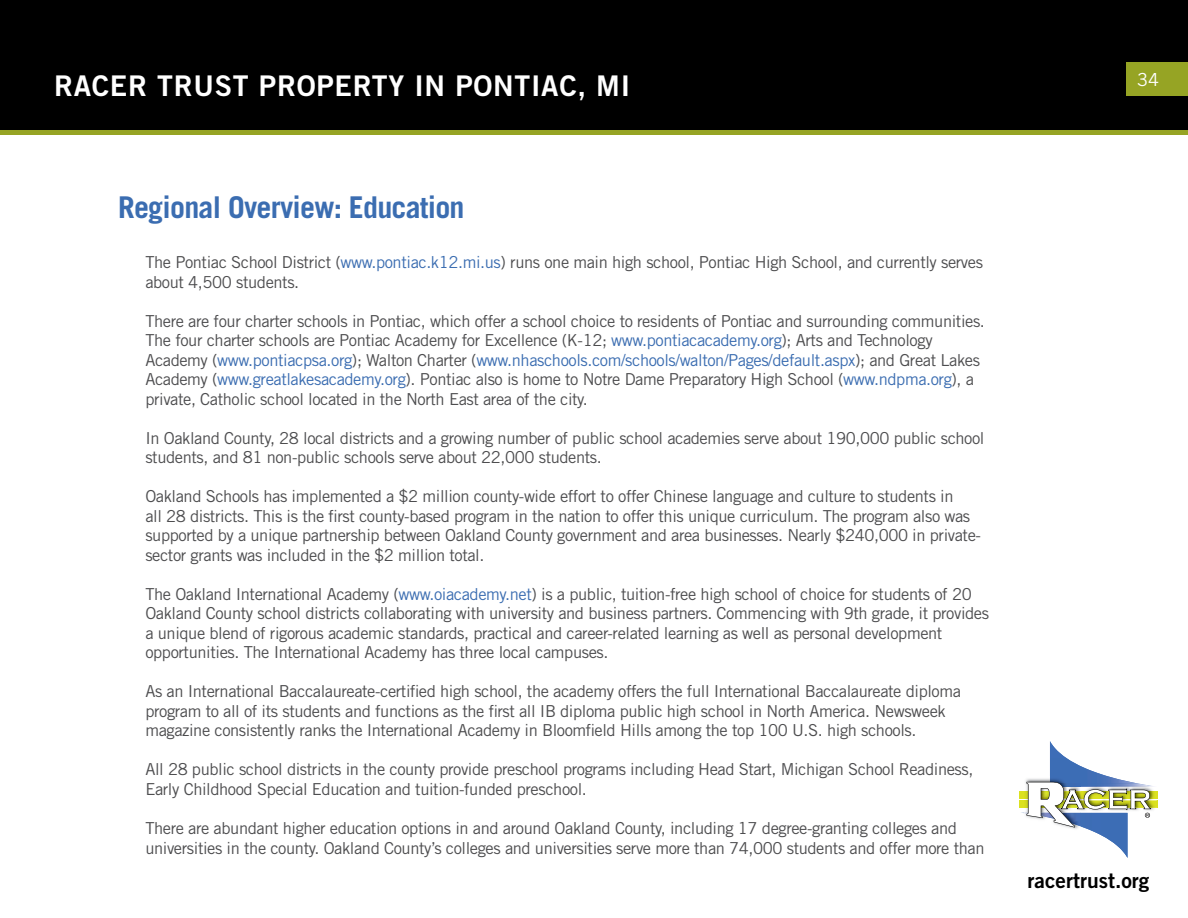
<style>
.page{position:relative;width:1188px;height:918px;background:#fff}
.page>*{position:absolute;margin:0;border:0;box-sizing:border-box;transform-origin:0 0}
.t1{font:700 30px "Trade Gothic LT Std";letter-spacing:-.025em;color:#3b6db1}
.t2{font:28.5px "Trade Gothic LT Std Bd 2";letter-spacing:.025em;color:#fff}
.t3{font:21px "Trade Gothic LT Std Bd 2";color:#000}
.t4{font:18px "Trade Gothic LT Std";color:#fff}
.t5{font:16.5px/19.5px "Trade Gothic LT Std";letter-spacing:-.025em;color:#4d4d4f}
.s1{color:#3b6db1}
</style>
<div class="page">
<div style="left:1px;top:1px;width:1186px;height:131px;background:#000"></div>
<div style="left:0;top:0;width:1188px;height:133px;border:2px solid #000"></div>
<div style="left:1126px;top:62px;width:62px;height:34px;background:#96a424"></div>
<div style="left:0;top:130px;width:1188px;height:5px;background:#96a424"></div>
<div style="left:1019px;top:791px;width:139px;height:7px;background:#dbe120"></div>
<div style="left:1019px;top:801px;width:139px;height:7px;background:#dbe120"></div>
<svg style="left:1021px;top:741px;width:137px;height:117px"></svg>
<h2 class="t2" style="left:54px;top:68px;width:578px">RACER TRUST PROPERTY IN PONTIAC, MI</h2>
<h1 class="t1" style="left:118px;top:189px;width:348px">Regional Overview: Education</h1>
<p class="t5" style="left:145px;top:253px;width:839px">The Pontiac School District (<span class="s1">www.pontiac.k12.mi.us</span>) runs one main high school, Pontiac High School, and currently serves about 4,500 students.</p>
<p class="t5" style="left:145px;top:311px;width:841px">There are four charter schools in Pontiac, which offer a school choice to residents of Pontiac and surrounding communities.<br>The four charter schools are Pontiac Academy for Excellence (K-12; <span class="s1">www.pontiacacademy.org</span>); Arts and Technology Academy (<span class="s1">www.pontiacpsa.org</span>); Walton Charter (<span class="s1">www.nhaschools.com/schools/walton/Pages/default.aspx</span>); and Great Lakes Academy (<span class="s1">www.greatlakesacademy.org</span>). Pontiac also is home to Notre Dame Preparatory High School (<span class="s1">www.ndpma.org</span>), a private, Catholic school located in the North East area of the city.</p>
<p class="t5" style="left:145px;top:428px;width:841px">In Oakland County, 28 local districts and a growing number of public school academies serve about 190,000 public school students, and 81 non-public schools serve about 22,000 students.</p>
<p class="t5" style="left:145px;top:487px;width:837px">Oakland Schools has implemented a $2 million county-wide effort to offer Chinese language and culture to students in<br>all 28 districts. This is the first county-based program in the nation to offer this unique curriculum. The program also was supported by a unique partnership between Oakland County government and area businesses. Nearly $240,000 in private&shy;sector grants was included in the $2 million total.</p>
<p class="t5" style="left:145px;top:584px;width:845px">The Oakland International Academy (<span class="s1">www.oiacademy.net</span>) is a public, tuition-free high school of choice for students of 20<br>Oakland County school districts collaborating with university and business partners. Commencing with 9th grade, it provides a unique blend of rigorous academic standards, practical and career-related learning as well as personal development opportunities. The International Academy has three local campuses.</p>
<p class="t5" style="left:145px;top:682px;width:817px">As an International Baccalaureate-certified high school, the academy offers the full International Baccalaureate diploma program to all of its students and functions as the first all IB diploma public high school in North America. Newsweek magazine consistently ranks the International Academy in Bloomfield Hills among the top 100 U.S. high schools.</p>
<p class="t5" style="left:145px;top:760px;width:830px">All 28 public school districts in the county provide preschool programs including Head Start, Michigan School Readiness,<br>Early Childhood Special Education and tuition-funded preschool.</p>
<p class="t5" style="left:145px;top:818px;width:841px">There are abundant higher education options in and around Oakland County, including 17 degree-granting colleges and universities in the county. Oakland County’s colleges and universities serve more than 74,000 students and offer more than</p>
<p class="t4" style="left:1137px;top:68px;width:23px">34</p>
<p class="t3" style="left:1028px;top:867px;width:123px">racertrust.org</p>
</div>
